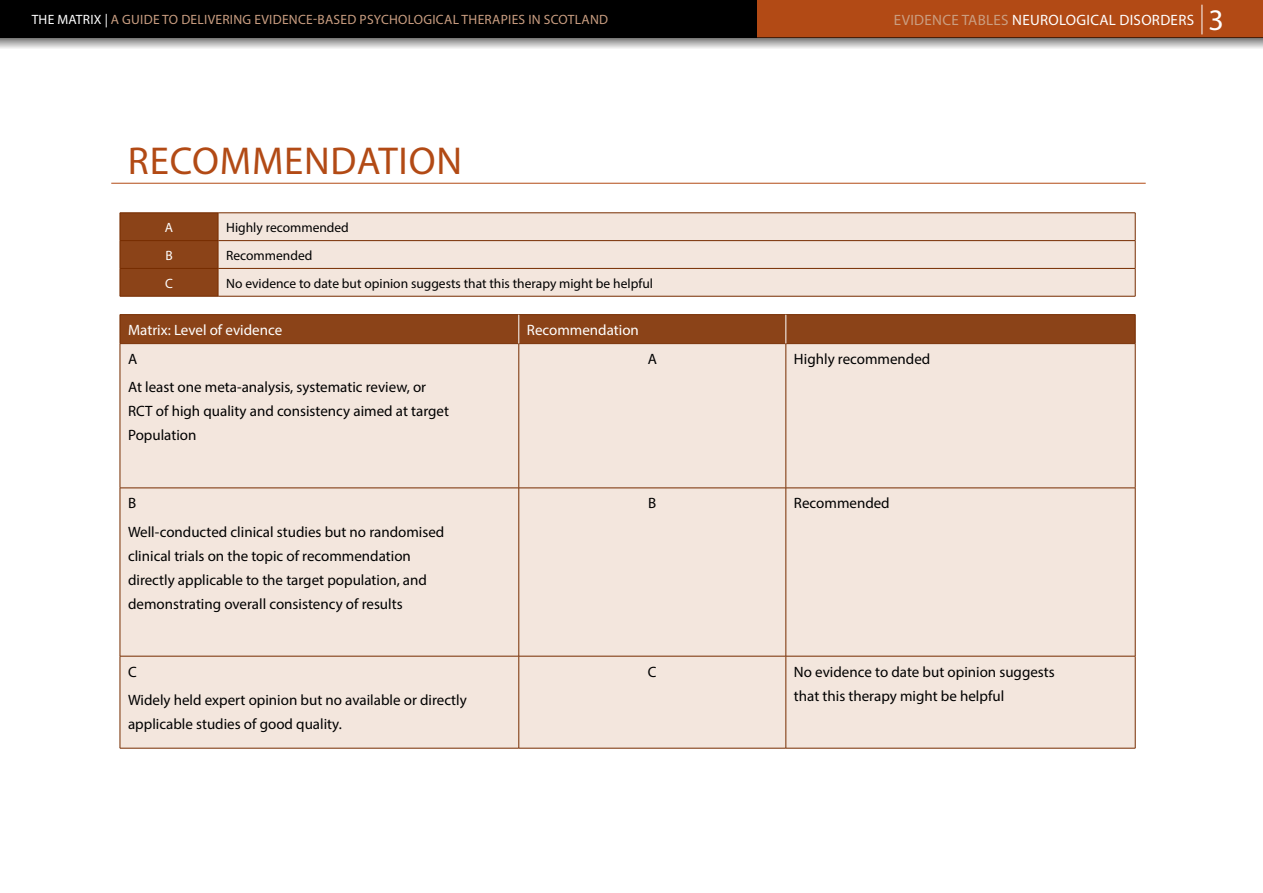
<style>
.page{position:relative;width:1263px;height:893px;background:#fff}
.page>*{position:absolute;margin:0;border:0;box-sizing:border-box;transform-origin:0 0}
.t1{font:39px "Myriad Pro";letter-spacing:.02em;color:#b24a15}
.t2{font:15px/24px "Myriad Pro";color:#000}
.t3{font:15px "Myriad Pro";letter-spacing:.005em;color:#fff}
.t4{font:13.5px "Myriad Pro";color:#000}
.t5{font:13.5px "Myriad Pro";letter-spacing:.02em;color:#ca9e81}
.t6{font:13.5px "Myriad Pro";color:#fff}
.s1{color:#fff}
.s2{color:#ca9e81}
.s3{font-size:30px}
</style>
<div class="page">
<div style="left:219px;top:214px;width:916px;height:82px;background:#f3e6dd"></div>
<hr style="left:218px;top:240px;width:917px;height:1px;background:#762c00">
<hr style="left:218px;top:268px;width:917px;height:1px;background:#762c00">
<hr style="left:218px;top:213px;width:917px;height:1px;background:#762c00">
<div style="left:120px;top:213px;width:99px;height:83px;background:#8b4318"></div>
<svg style="left:1135px;top:213px;width:1px;height:83px"></svg>
<hr style="left:120px;top:296px;width:98px;height:1px;background:#762c00">
<hr style="left:218px;top:296px;width:917px;height:1px;background:#762c00">
<div style="left:121px;top:344px;width:1014px;height:404px;background:#f3e6dd"></div>
<hr style="left:120px;top:314px;width:399px;height:1px;background:#762c00">
<hr style="left:519px;top:314px;width:267px;height:1px;background:#762c00">
<hr style="left:786px;top:314px;width:349px;height:1px;background:#762c00">
<hr style="left:120px;top:344px;width:1px;height:144px;background:#762c00">
<hr style="left:518px;top:344px;width:1px;height:144px;background:#762c00">
<hr style="left:786px;top:344px;width:1px;height:144px;background:#762c00">
<hr style="left:1135px;top:344px;width:1px;height:144px;background:#762c00">
<hr style="left:120px;top:488px;width:399px;height:1px;background:#762c00">
<hr style="left:120px;top:488px;width:1px;height:168px;background:#762c00">
<hr style="left:519px;top:488px;width:267px;height:1px;background:#762c00">
<hr style="left:518px;top:488px;width:1px;height:168px;background:#762c00">
<hr style="left:786px;top:488px;width:349px;height:1px;background:#762c00">
<hr style="left:786px;top:488px;width:1px;height:168px;background:#762c00">
<hr style="left:1135px;top:488px;width:1px;height:168px;background:#762c00">
<hr style="left:120px;top:656px;width:399px;height:1px;background:#762c00">
<hr style="left:120px;top:656px;width:1px;height:92px;background:#762c00">
<hr style="left:519px;top:656px;width:267px;height:1px;background:#762c00">
<hr style="left:518px;top:656px;width:1px;height:92px;background:#762c00">
<hr style="left:786px;top:656px;width:349px;height:1px;background:#762c00">
<hr style="left:786px;top:656px;width:1px;height:92px;background:#762c00">
<hr style="left:1135px;top:656px;width:1px;height:92px;background:#762c00">
<hr style="left:120px;top:748px;width:399px;height:1px;background:#762c00">
<hr style="left:519px;top:748px;width:267px;height:1px;background:#762c00">
<hr style="left:786px;top:748px;width:349px;height:1px;background:#762c00">
<div style="left:120px;top:315px;width:1016px;height:29px;background:#8b4318"></div>
<div style="left:251px;top:0;width:1012px;height:37px;background:#b24a15"></div>
<div style="left:0;top:0;width:756px;height:37px;background:#000"></div>
<svg style="left:1202px;top:5px;width:1px;height:29px"></svg>
<svg style="left:0;top:37px;width:1263px;height:11px;background:#a6a4a3"></svg>
<hr style="left:111px;top:183px;width:1035px;height:1px;background:#b24a15">
<p class="t5" style="left:32px;top:11px;width:578px"><span class="s1">THE MATRIX |</span> A GUIDE TO DELIVERING EVIDENCE-BASED PSYCHOLOGICAL THERAPIES IN SCOTLAND</p>
<p class="t3" style="left:894px;top:10px;width:331px"><span class="s2">EVIDENCE TABLES</span> NEUROLOGICAL DISORDERS <span class="s3">3</span></p>
<h1 class="t1" style="left:128px;top:137px;width:336px">RECOMMENDATION</h1>
<p class="t6" style="left:165px;top:219px;width:10px">A</p>
<p class="t4" style="left:226px;top:219px;width:124px">Highly recommended</p>
<p class="t6" style="left:165px;top:247px;width:9px">B</p>
<p class="t4" style="left:226px;top:247px;width:88px">Recommended</p>
<p class="t6" style="left:165px;top:275px;width:9px">C</p>
<p class="t4" style="left:226px;top:275px;width:428px">No evidence to date but opinion suggests that this therapy might be helpful</p>
<p class="t3" style="left:128px;top:321px;width:156px">Matrix: Level of evidence</p>
<p class="t3" style="left:527px;top:321px;width:114px">Recommendation</p>
<p class="t2" style="left:128px;top:345px;width:300px;line-height:28.2px">A<br>At least one meta-analysis, systematic review, or</p>
<p class="t2" style="left:128px;top:399px;width:323px">RCT of high quality and consistency aimed at target<br>Population</p>
<p class="t2" style="left:648px;top:347px;width:11px">A</p>
<p class="t2" style="left:794px;top:347px;width:138px">Highly recommended</p>
<p class="t2" style="left:128px;top:489px;width:318px;line-height:28.2px">B<br>Well-conducted clinical studies but no randomised</p>
<p class="t2" style="left:128px;top:543px;width:300px">clinical trials on the topic of recommendation directly applicable to the target population, and demonstrating overall consistency of results</p>
<p class="t2" style="left:128px;top:657px;width:340px;line-height:28.2px">C<br>Widely held expert opinion but no available or directly</p>
<p class="t2" style="left:128px;top:712px;width:215px">applicable studies of good quality.</p>
<p class="t2" style="left:648px;top:491px;width:10px">B</p>
<p class="t2" style="left:794px;top:491px;width:97px">Recommended</p>
<p class="t2" style="left:648px;top:659px;width:10px">C</p>
<p class="t2" style="left:794px;top:659px;width:262px">No evidence to date but opinion suggests that this therapy might be helpful</p>
</div>
